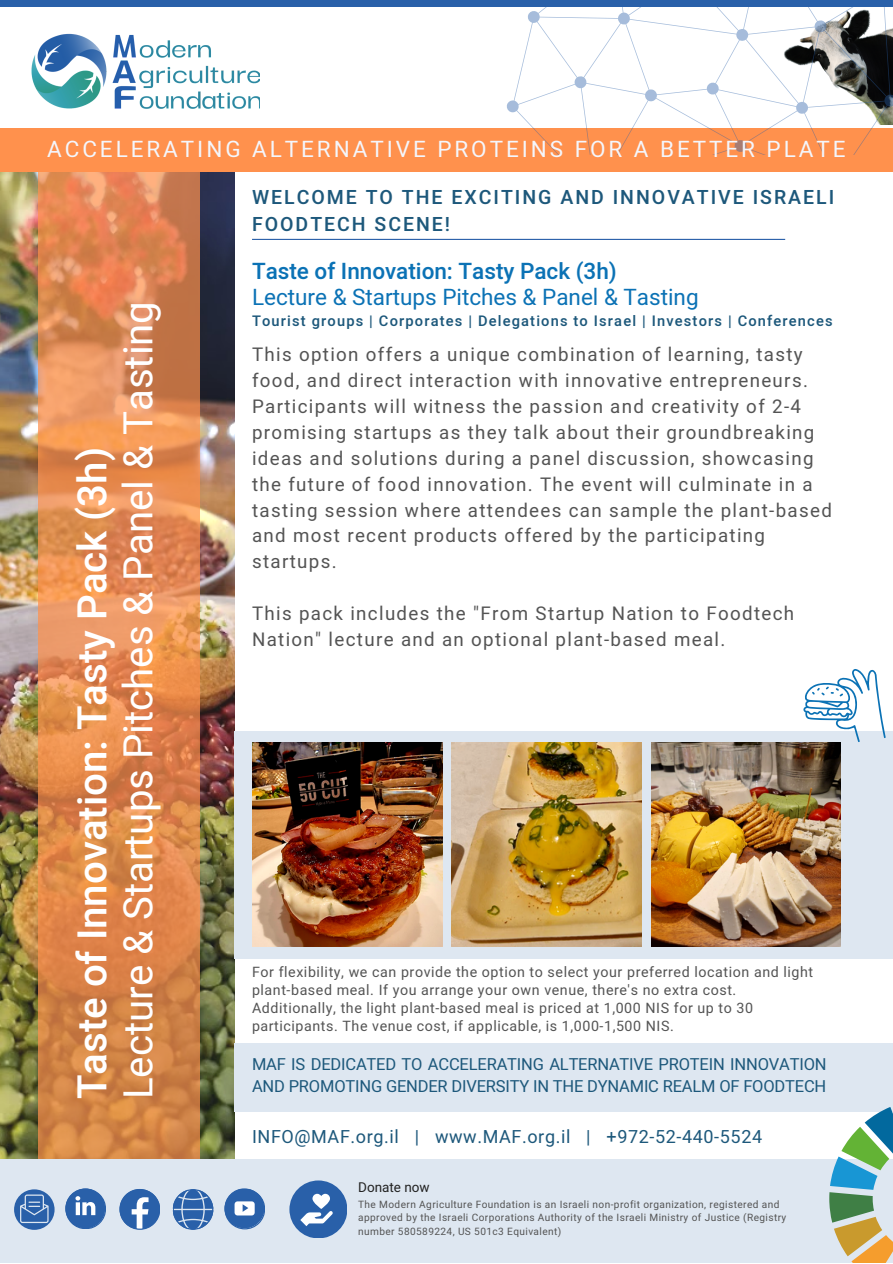
<style>
.page{position:relative;width:893px;height:1264px;background:#fff}
.page>*{position:absolute;margin:0;border:0;box-sizing:border-box;transform-origin:0 0}
.t1{font:40.2px "Heebo";color:#fff}
.t2{font:500 40.2px "Heebo";color:#fff}
.t3{font:22.5px "Heebo";letter-spacing:.13em;color:#f4f6fc}
.t4{font:22.5px "Heebo";color:#0b72b5}
.t5{font:500 22.5px "Heebo";color:#0b72b5}
.t6{font:500 19.5px/27px "Heebo";letter-spacing:.1em;color:#1d587b}
.t7{font:18.75px/25.8px "Heebo";letter-spacing:.07em;color:#545454}
.t8{font:18px "Heebo";letter-spacing:.035em;color:#1d587b}
.t9{font:16.5px/22.5px "Heebo";letter-spacing:-.01em;color:#1d587b}
.t10{font:500 14.55px "Heebo";letter-spacing:.08em;color:#1d587b}
.t11{font:14.25px/18px "Heebo";letter-spacing:.04em;color:#545454}
.t12{font:13.5px "Heebo";color:#222}
.t13{font:10.05px/13.5px "Heebo";letter-spacing:.04em;color:#545454}
</style>
<div class="page">
<img style="left:0;top:171px;width:234px;height:987px">
<div style="left:0;top:1159px;width:892px;height:103px;background:#dee7f1"></div>
<div style="left:234px;top:731px;width:658px;height:227px;background:#dee7f1"></div>
<div style="left:234px;top:1043px;width:658px;height:68px;background:#dee7f1"></div>
<img style="left:252px;top:742px;width:190px;height:204px">
<img style="left:451px;top:742px;width:190px;height:204px">
<img style="left:651px;top:742px;width:189px;height:204px">
<img style="left:31px;top:33px;width:229px;height:76px">
<div style="left:0;top:128px;width:892px;height:43px;background:#ff914d"></div>
<svg style="left:829px;top:1107px;width:63px;height:155px"></svg>
<svg style="left:506px;top:6px;width:386px;height:148px"></svg>
<div style="left:0;top:0;width:892px;height:6px;background:#2960a9"></div>
<hr style="left:252px;top:239px;width:533px;height:1px;background:#2960a9">
<svg style="left:38px;top:171px;width:162px;height:988px;background:#dd884f"></svg>
<svg style="left:803px;top:669px;width:83px;height:73px"></svg>
<svg style="left:14px;top:1189px;width:41px;height:40px"></svg>
<svg style="left:65px;top:1188px;width:41px;height:41px"></svg>
<svg style="left:119px;top:1189px;width:41px;height:40px"></svg>
<svg style="left:173px;top:1189px;width:40px;height:40px"></svg>
<svg style="left:224px;top:1188px;width:41px;height:41px"></svg>
<div style="left:289px;top:1180px;width:58px;height:58px;background:#2960a9;border-radius:50%"></div>
<svg style="left:300px;top:1193px;width:33px;height:33px"></svg>
<p class="t3" style="left:47px;top:133px;width:799px">ACCELERATING ALTERNATIVE PROTEINS FOR A BETTER PLATE</p>
<p class="t1" style="left:110px;top:1099px;width:799px;rotate:-90deg">Lecture &amp; Startups Pitches &amp; Panel &amp; Tasting</p>
<p class="t2" style="left:64px;top:1099px;width:653px;rotate:-90deg">Taste of Innovation: Tasty Pack (3h)</p>
<p class="t6" style="left:252px;top:185px;width:583px">WELCOME TO THE EXCITING AND INNOVATIVE ISRAELI<br>FOODTECH SCENE!</p>
<p class="t5" style="left:252px;top:256px;width:366px">Taste of Innovation: Tasty Pack (3h)</p>
<p class="t4" style="left:252px;top:281px;width:448px">Lecture &amp; Startups Pitches &amp; Panel &amp; Tasting</p>
<p class="t10" style="left:252px;top:311px;width:582px">Tourist groups | Corporates | Delegations to Israel | Investors | Conferences</p>
<p class="t7" style="left:252px;top:342px;width:581px">This option offers a unique combination of learning, tasty food, and direct interaction with innovative entrepreneurs.<br>Participants will witness the passion and creativity of 2-4 promising startups as they talk about their groundbreaking ideas and solutions during a panel discussion, showcasing the future of food innovation. The event will culminate in a tasting session where attendees can sample the plant-based and most recent products offered by the participating startups.</p>
<p class="t7" style="left:252px;top:601px;width:543px">This pack includes the "From Startup Nation to Foodtech<br>Nation" lecture and an optional plant-based meal.</p>
<p class="t11" style="left:252px;top:963px;width:562px">For flexibility, we can provide the option to select your preferred location and light plant-based meal. If you arrange your own venue, there's no extra cost.</p>
<p class="t11" style="left:252px;top:999px;width:502px">Additionally, the light plant-based meal is priced at 1,000 NIS for up to 30 participants. The venue cost, if applicable, is 1,000-1,500 NIS.</p>
<p class="t9" style="left:252px;top:1053px;width:576px">MAF IS DEDICATED TO ACCELERATING ALTERNATIVE PROTEIN INNOVATION<br>AND PROMOTING GENDER DIVERSITY IN THE DYNAMIC REALM OF FOODTECH</p>
<p class="t8" style="left:252px;top:1123px;width:511px">INFO@MAF.org.il | www.MAF.org.il | +972-52-440-5524</p>
<p class="t12" style="left:358px;top:1177px;width:73px">Donate now</p>
<p class="t13" style="left:358px;top:1197px;width:429px">The Modern Agriculture Foundation is an Israeli non-profit organization, registered and approved by the Israeli Corporations Authority of the Israeli Ministry of Justice (Registry number 580589224, US 501c3 Equivalent)</p>
</div>
